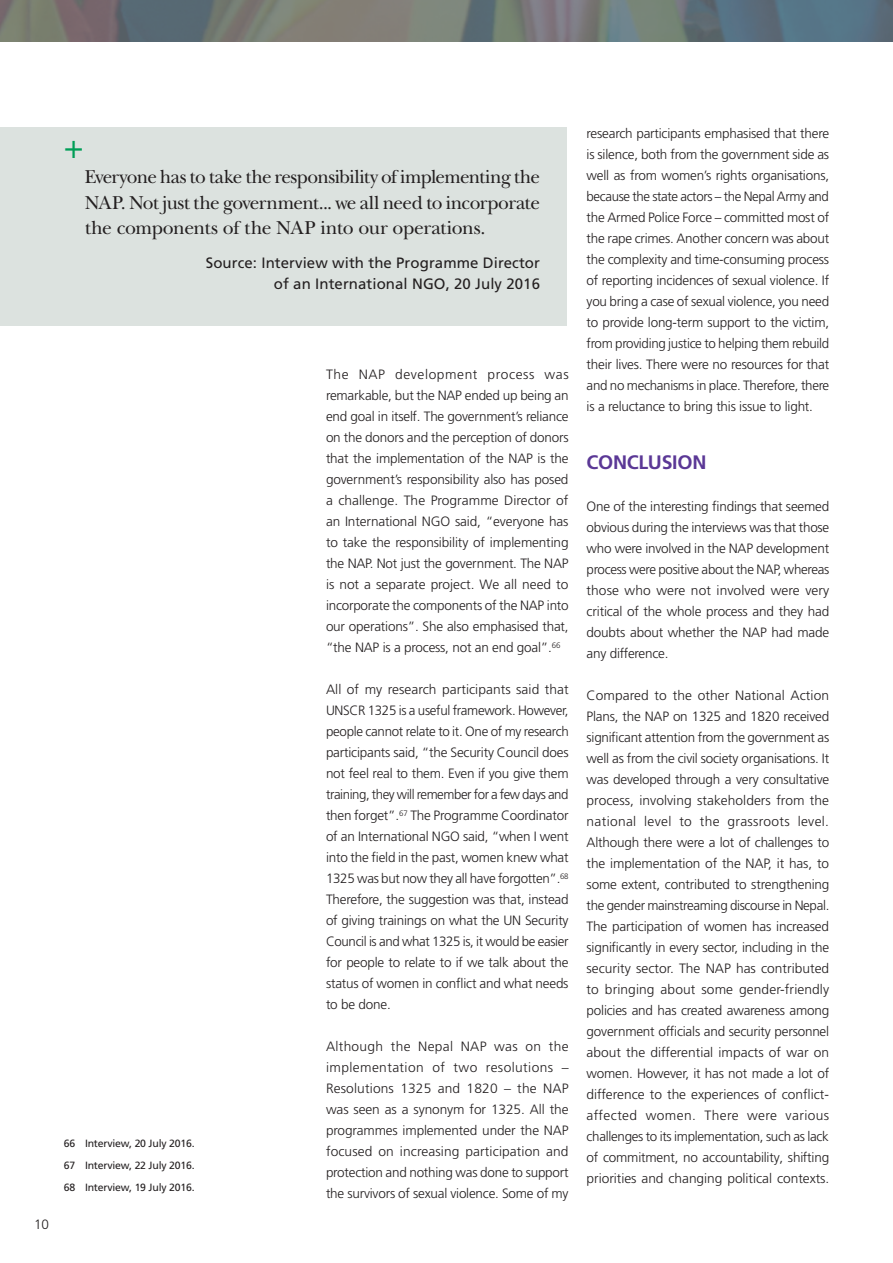
<style>
.page{position:relative;width:893px;height:1263px;background:#fff}
.page>*{position:absolute;margin:0;border:0;box-sizing:border-box;transform-origin:0 0}
.t1{font:33.75px "Helvetica Neue LT Pro";color:#009e57}
.t2{font:19.5px/25.5px "New Baskerville ITC Pro";letter-spacing:-.02em;color:#231f20;text-align:justify}
.DU_SUBHEAD{font:700 19.5px "Frutiger LT Pro";letter-spacing:-.015em;color:#5b3896}
.DU_Normal{font:15px/21px "Frutiger LT Pro";letter-spacing:.005em;color:#231f20;text-align:right}
.t3{font:300 13.5px/21px "Frutiger LT Pro";letter-spacing:-.015em;color:#231f20;text-align:justify}
.t4{font:10.5px "Frutiger LT Pro";letter-spacing:-.02em;color:#231f20}
</style>
<div class="page">
<svg style="left:0;top:0;width:893px;height:42px;background:#6d7677"></svg>
<div style="left:0;top:128px;width:567px;height:198px;background:#dce2df"></div>
<p class="t1" style="left:64px;top:125px;width:21px">+</p>
<p class="t2" style="left:85px;top:164px;width:457px">Everyone has to take the responsibility of implementing the NAP. Not just the government... we all need to incorporate the components of the NAP into our operations.</p>
<p class="DU_Normal" style="left:206px;top:252px;width:336px">Source: Interview with the Programme Director of an International NGO, 20 July 2016</p>
<p class="t3" style="left:34px;top:1214px;width:17px">10</p>
<p class="t4" style="left:64px;top:1137px;width:132px">66 Interview, 20 July 2016.</p>
<p class="t4" style="left:64px;top:1159px;width:132px">67 Interview, 22 July 2016.</p>
<p class="t4" style="left:64px;top:1181px;width:132px">68 Interview, 19 July 2016.</p>
<p class="t3" style="left:326px;top:364px;width:244px">The NAP development process was remarkable, but the NAP ended up being an end goal in itself. The government’s reliance on the donors and the perception of donors that the implementation of the NAP is the government’s responsibility also has posed a challenge. The Programme Director of an International NGO said, “everyone has to take the responsibility of implementing the NAP. Not just the government. The NAP is not a separate project. We all need to incorporate the components of the NAP into our operations”. She also emphasised that, “the NAP is a process, not an end goal”.<sup>66</sup></p>
<p class="t3" style="left:326px;top:679px;width:244px">All of my research participants said that UNSCR 1325 is a useful framework. However, people cannot relate to it. One of my research participants said, “the Security Council does not feel real to them. Even if you give them training, they will remember for a few days and then forget”.<sup>67</sup> The Programme Coordinator of an International NGO said, “when I went into the field in the past, women knew what 1325 was but now they all have forgotten”.<sup>68<br></sup>Therefore, the suggestion was that, instead of giving trainings on what the UN Security Council is and what 1325 is, it would be easier for people to relate to if we talk about the status of women in conflict and what needs to be done.</p>
<p class="t3" style="left:326px;top:1036px;width:244px">Although the Nepal NAP was on the implementation of two resolutions – Resolutions 1325 and 1820 – the NAP was seen as a synonym for 1325. All the programmes implemented under the NAP focused on increasing participation and protection and nothing was done to support the survivors of sexual violence. Some of my</p>
<p class="t3" style="left:587px;top:123px;width:244px">research participants emphasised that there is silence, both from the government side as well as from women’s rights organisations, because the state actors – the Nepal Army and the Armed Police Force – committed most of the rape crimes. Another concern was about the complexity and time-consuming process of reporting incidences of sexual violence. If you bring a case of sexual violence, you need to provide long-term support to the victim, from providing justice to helping them rebuild their lives. There were no resources for that and no mechanisms in place. Therefore, there is a reluctance to bring this issue to light.</p>
<p class="DU_SUBHEAD" style="left:587px;top:450px;width:121px">CONCLUSION</p>
<p class="t3" style="left:587px;top:495px;width:244px">One of the interesting findings that seemed obvious during the interviews was that those who were involved in the NAP development process were positive about the NAP, whereas those who were not involved were very critical of the whole process and they had doubts about whether the NAP had made any difference.</p>
<p class="t3" style="left:587px;top:684px;width:244px">Compared to the other National Action Plans, the NAP on 1325 and 1820 received significant attention from the government as well as from the civil society organisations. It was developed through a very consultative process, involving stakeholders from the national level to the grassroots level.<br>Although there were a lot of challenges to the implementation of the NAP, it has, to some extent, contributed to strengthening the gender mainstreaming discourse in Nepal.<br>The participation of women has increased significantly in every sector, including in the security sector. The NAP has contributed to bringing about some gender-friendly policies and has created awareness among government officials and security personnel about the differential impacts of war on women. However, it has not made a lot of difference to the experiences of conflict&shy;affected women. There were various challenges to its implementation, such as lack of commitment, no accountability, shifting priorities and changing political contexts.</p>
</div>
